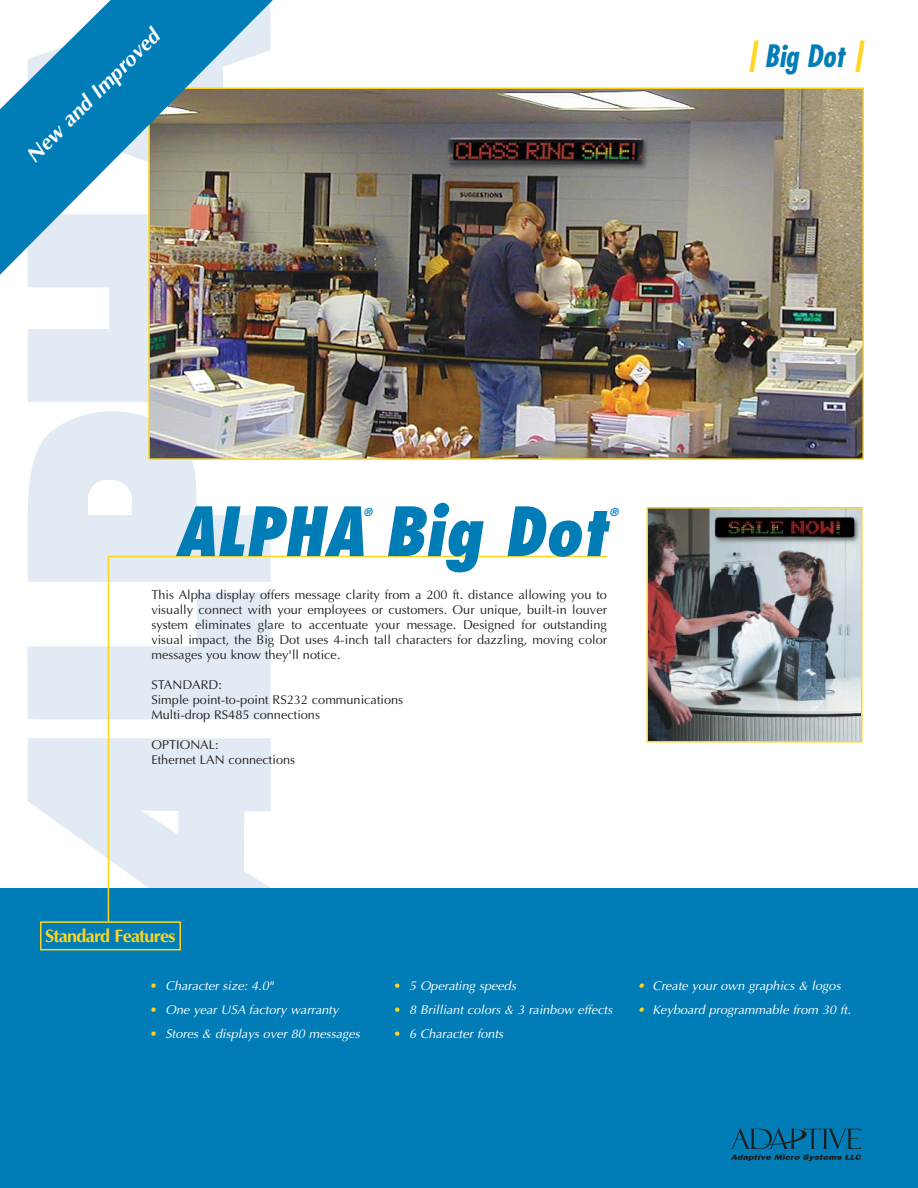
<style>
.page{position:relative;width:918px;height:1188px;background:#fff}
.page>*{position:absolute;margin:0;border:0;box-sizing:border-box;transform-origin:0 0}
.t1{font:italic 800 condensed 66px "Futura";color:#007cb6}
.t2{font:italic 700 condensed 30px "Futura";color:#007cb6}
.t3{font:italic 700 21px "Optima";color:#fff}
.t4{font:700 18px "Optima";letter-spacing:-.04em;color:#ffd51f}
.t5{font:12.75px/15px "Optima";color:#231f1f}
.t6{font:italic 12.75px "Optima";color:#fff}
.t7{font:italic 700 10.5px "Futura";color:#007cb6}
.s1{font-size:39px;color:#ffd51f}
.s2{font-style:normal;color:#ffd51f}
.s3{color:#ffd51f}
</style>
<div class="page">
<svg style="left:27px;top:592px;width:243px;height:127px"></svg>
<svg style="left:28px;top:281px;width:120px;height:121px;fill:#e2ebf4"></svg>
<svg style="left:28px;top:738px;width:243px;height:151px"></svg>
<svg style="left:28px;top:411px;width:243px;height:171px"></svg>
<div style="left:0;top:889px;width:918px;height:299px;background:#007cb6"></div>
<hr style="left:108px;top:556px;width:499px;height:1px;background:#ffd51f">
<hr style="left:108px;top:557px;width:1px;height:364px;background:#ffd51f">
<img style="left:151px;top:90px;width:710px;height:367px">
<div style="left:148px;top:87px;width:716px;height:373px;border:2px solid #ffd51f"></div>
<svg style="left:731px;top:1128px;width:131px;height:21px"></svg>
<svg style="left:731px;top:1155px;width:130px;height:6px"></svg>
<img style="left:649px;top:510px;width:210px;height:229px">
<div style="left:646px;top:507px;width:216px;height:235px;border:2px solid #ffd51f"></div>
<div style="left:40px;top:921px;width:141px;height:29px;border:2px solid #ffd51f"></div>
<svg style="left:0;top:0;width:286px;height:281px"></svg>
<h3 class="t3" style="left:24px;top:152px;width:180px;rotate:-45deg">New and Improved</h3>
<h2 class="t2" style="left:747px;top:43px;width:117px"><span class="s1">|</span> Big Dot <span class="s1">|</span></h2>
<h1 class="t1" style="left:175px;top:503px;width:433px">ALPHA Big Dot</h1>
<p class="t7" style="left:364px;top:507px;width:10px">®</p>
<p class="t7" style="left:610px;top:507px;width:10px">®</p>
<p class="t5" style="left:151px;top:588px;width:457px;text-align:justify">This Alpha display offers message clarity from a 200 ft. distance allowing you to visually connect with your employees or customers. Our unique, built-in louver system eliminates glare to accentuate your message. Designed for outstanding visual impact, the Big Dot uses 4-inch tall characters for dazzling, moving color messages you know they'll notice.</p>
<p class="t5" style="left:151px;top:678px;width:253px">STANDARD:<br>Simple point-to-point RS232 communications<br>Multi-drop RS485 connections</p>
<p class="t5" style="left:151px;top:738px;width:145px">OPTIONAL:<br>Ethernet LAN connections</p>
<h3 class="t4" style="left:45px;top:929px;width:132px">Standard Features</h3>
<p class="t6" style="left:150px;top:980px;width:125px"><span class="s2">•</span> Character size: 4.0"</p>
<p class="t6" style="left:150px;top:1004px;width:190px"><span class="s2">•</span> One year USA factory warranty</p>
<p class="t6" style="left:150px;top:1028px;width:211px"><span class="s2">•</span> Stores &amp; displays over 80 messages</p>
<p class="t6" style="left:394px;top:980px;width:124px"><span class="s2">•</span> 5 Operating speeds</p>
<p class="t6" style="left:394px;top:1004px;width:220px"><span class="s2">•</span> 8 Brilliant colors &amp; 3 rainbow effects</p>
<p class="t6" style="left:394px;top:1028px;width:111px"><span class="s2">•</span> 6 Character fonts</p>
<p class="t6" style="left:637px;top:980px;width:205px"><span class="s3">•</span> Create your own graphics &amp; logos</p>
<p class="t6" style="left:637px;top:1004px;width:215px"><span class="s3">•</span> Keyboard programmable from 30 ft.</p>
</div>
